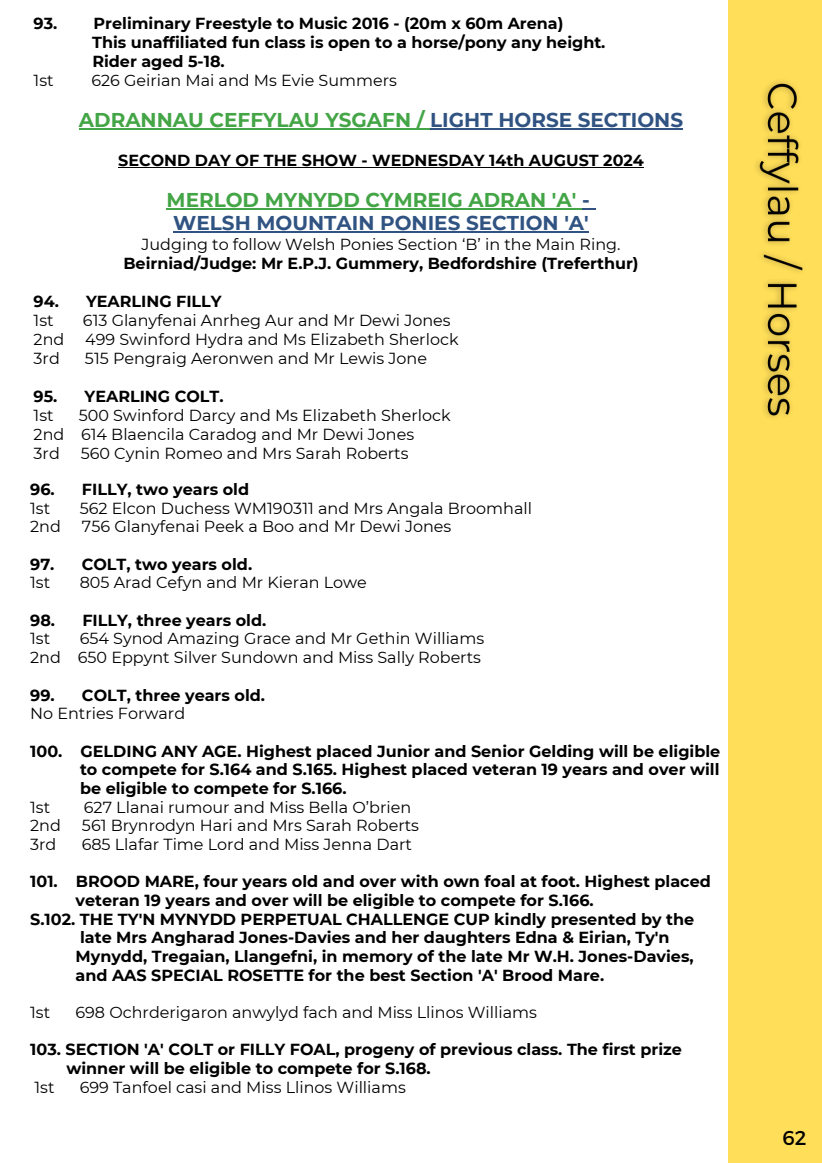
<style>
.page{position:relative;width:822px;height:1163px;background:#fff}
.page>*{position:absolute;margin:0;border:0;box-sizing:border-box;transform-origin:0 0}
.t1{font:700 20px "Montserrat";color:#44a546}
.t2{font:700 20px "Montserrat";color:#305382}
.t3{font:20px "Montserrat";color:#000}
.t4{font:700 16px "Montserrat";color:#000}
.t5{font:16px "Montserrat";color:#000}
.s1{color:#305382}
</style>
<div class="page">
<div style="left:729px;top:0;width:93px;height:1162px;background:#ffde59"></div>
<hr style="left:79px;top:128px;width:351px;height:2px;background:#44a546">
<hr style="left:430px;top:128px;width:253px;height:2px;background:#305382">
<hr style="left:118px;top:167px;width:526px;height:1px;background:#000">
<hr style="left:167px;top:208px;width:415px;height:2px;background:#44a546">
<svg style="left:582px;top:208px;width:13px;height:2px"></svg>
<hr style="left:173px;top:231px;width:416px;height:2px;background:#305382">
<img style="left:756px;top:81px;width:47px;height:337px">
<p class="t4" style="left:34px;top:14px;width:531px">93. Preliminary Freestyle to Music 2016 - (20m x 60m Arena)</p>
<p class="t4" style="left:92px;top:33px;width:515px">This unaffiliated fun class is open to a horse/pony any height.</p>
<p class="t4" style="left:92px;top:52px;width:134px">Rider aged 5-18.</p>
<h2 class="t5" style="left:34px;top:71px;width:22px">1st</h2>
<h2 class="t5" style="left:91px;top:71px;width:307px">626 Geirian Mai and Ms Evie Summers</h2>
<h3 class="t1" style="left:79px;top:108px;width:606px">ADRANNAU CEFFYLAU YSGAFN / <span class="s1">LIGHT HORSE SECTIONS</span></h3>
<p class="t4" style="left:118px;top:150px;width:527px">SECOND DAY OF THE SHOW - WEDNESDAY 14th AUGUST 2024</p>
<p class="t1" style="left:167px;top:187px;width:425px">MERLOD MYNYDD CYMREIG ADRAN 'A' <span class="s1">-</span></p>
<p class="t2" style="left:173px;top:210px;width:417px">WELSH MOUNTAIN PONIES SECTION 'A'</p>
<p class="t5" style="left:142px;top:234px;width:481px">Judging to follow Welsh Ponies Section ‘B’ in the Main Ring.</p>
<p class="t4" style="left:123px;top:253px;width:517px">Beirniad/Judge: Mr E.P.J. Gummery, Bedfordshire (Treferthur)</p>
<p class="t4" style="left:34px;top:291px;width:190px">94. YEARLING FILLY</p>
<p class="t5" style="left:34px;top:310px;width:22px">1st</p>
<p class="t5" style="left:83px;top:310px;width:369px">613 Glanyfenai Anrheg Aur and Mr Dewi Jones</p>
<p class="t5" style="left:34px;top:329px;width:32px">2nd</p>
<p class="t5" style="left:85px;top:329px;width:375px">499 Swinford Hydra and Ms Elizabeth Sherlock</p>
<p class="t5" style="left:34px;top:348px;width:28px">3rd</p>
<p class="t5" style="left:85px;top:348px;width:344px">515 Pengraig Aeronwen and Mr Lewis Jone</p>
<p class="t4" style="left:34px;top:386px;width:191px">95. YEARLING COLT.</p>
<p class="t5" style="left:34px;top:405px;width:22px">1st</p>
<p class="t5" style="left:79px;top:405px;width:373px">500 Swinford Darcy and Ms Elizabeth Sherlock</p>
<p class="t5" style="left:34px;top:424px;width:382px">2nd 614 Blaencila Caradog and Mr Dewi Jones</p>
<p class="t5" style="left:34px;top:443px;width:28px">3rd</p>
<p class="t5" style="left:81px;top:443px;width:329px">560 Cynin Romeo and Mrs Sarah Roberts</p>
<p class="t4" style="left:30px;top:479px;width:220px">96. FILLY, two years old</p>
<p class="t5" style="left:30px;top:498px;width:22px">1st</p>
<p class="t5" style="left:80px;top:498px;width:454px">562 Elcon Duchess WM190311 and Mrs Angala Broomhall</p>
<p class="t5" style="left:30px;top:517px;width:32px">2nd</p>
<p class="t5" style="left:82px;top:517px;width:371px">756 Glanyfenai Peek a Boo and Mr Dewi Jones</p>
<p class="t4" style="left:30px;top:554px;width:223px">97. COLT, two years old.</p>
<p class="t5" style="left:30px;top:573px;width:22px">1st</p>
<p class="t5" style="left:80px;top:573px;width:289px">805 Arad Cefyn and Mr Kieran Lowe</p>
<p class="t4" style="left:30px;top:610px;width:238px">98. FILLY, three years old.</p>
<p class="t5" style="left:30px;top:629px;width:22px">1st</p>
<p class="t5" style="left:80px;top:629px;width:406px">654 Synod Amazing Grace and Mr Gethin Williams</p>
<p class="t5" style="left:30px;top:647px;width:452px">2nd 650 Eppynt Silver Sundown and Miss Sally Roberts</p>
<p class="t4" style="left:30px;top:685px;width:236px">99. COLT, three years old.</p>
<p class="t5" style="left:30px;top:703px;width:157px">No Entries Forward</p>
<p class="t4" style="left:30px;top:741px;width:692px">100. GELDING ANY AGE. Highest placed Junior and Senior Gelding will be eligible</p>
<p class="t4" style="left:80px;top:759px;width:641px">to compete for S.164 and S.165. Highest placed veteran 19 years and over will</p>
<p class="t4" style="left:80px;top:778px;width:268px">be eligible to compete for S.166.</p>
<p class="t5" style="left:30px;top:797px;width:22px">1st</p>
<p class="t5" style="left:84px;top:797px;width:329px">627 Llanai rumour and Miss Bella O’brien</p>
<h3 class="t5" style="left:30px;top:815px;width:32px">2nd</h3>
<h3 class="t5" style="left:82px;top:815px;width:339px">561 Brynrodyn Hari and Mrs Sarah Roberts</h3>
<p class="t5" style="left:30px;top:834px;width:28px">3rd</p>
<p class="t5" style="left:82px;top:834px;width:332px">685 Llafar Time Lord and Miss Jenna Dart</p>
<p class="t4" style="left:30px;top:871px;width:682px">101. BROOD MARE, four years old and over with own foal at foot. Highest placed</p>
<p class="t4" style="left:76px;top:890px;width:520px">veteran 19 years and over will be eligible to compete for S.166.</p>
<p class="t4" style="left:30px;top:909px;width:666px">S.102. THE TY'N MYNYDD PERPETUAL CHALLENGE CUP kindly presented by the</p>
<p class="t4" style="left:80px;top:927px;width:591px">late Mrs Angharad Jones-Davies and her daughters Edna &amp; Eirian, Ty'n</p>
<p class="t4" style="left:76px;top:946px;width:620px">Mynydd, Tregaian, Llangefni, in memory of the late Mr W.H. Jones-Davies,</p>
<p class="t4" style="left:76px;top:965px;width:530px">and AAS SPECIAL ROSETTE for the best Section 'A' Brood Mare.</p>
<p class="t5" style="left:30px;top:1002px;width:22px">1st</p>
<p class="t5" style="left:75px;top:1002px;width:463px">698 Ochrderigaron anwylyd fach and Miss Llinos Williams</p>
<p class="t4" style="left:30px;top:1039px;width:653px">103. SECTION 'A' COLT or FILLY FOAL, progeny of previous class. The first prize</p>
<p class="t4" style="left:66px;top:1058px;width:366px">winner will be eligible to compete for S.168.</p>
<p class="t5" style="left:34px;top:1077px;width:22px">1st</p>
<p class="t5" style="left:80px;top:1077px;width:328px">699 Tanfoel casi and Miss Llinos Williams</p>
<p class="t3" style="left:783px;top:1124px;width:26px">62</p>
<p class="t3" style="left:789px;top:1124px;width:12px">3</p>
</div>
